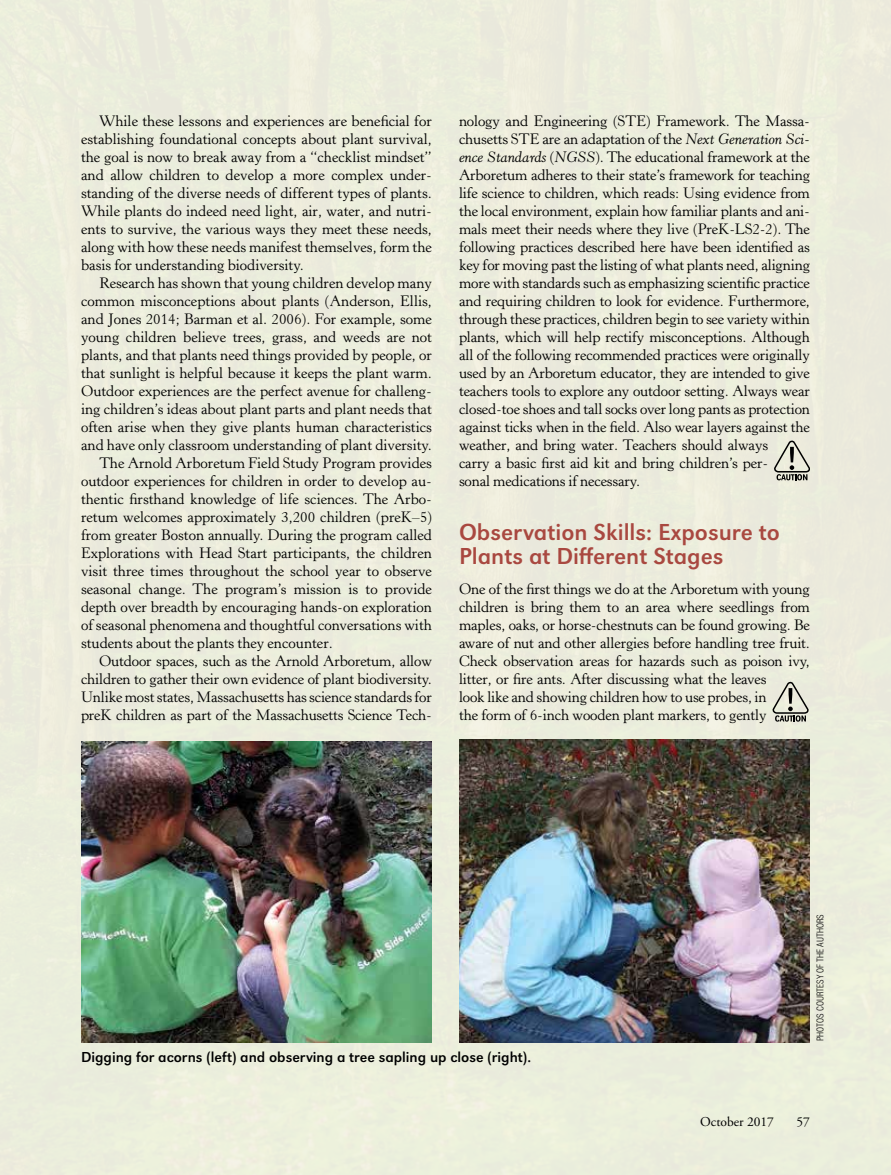
<style>
.page{position:relative;width:891px;height:1175px;background:#fff}
.page>*{position:absolute;margin:0;border:0;box-sizing:border-box;transform-origin:0 0}
.t1{font:24px/24px "URW Grotesk TOT";color:#a94840}
.t2{font:15px/18px "Horley Old Style MT Std";letter-spacing:-.01em;color:#000}
.t3{font:15px "URW Grotesk TOT";color:#000}
.t4{font:13.5px "Adobe Garamond Pro";color:#000}
.t5{font:300 condensed 9px "Helvetica LT Std";color:#000}
.s1{font-style:italic}
</style>
<div class="page">
<div style="left:0;top:0;width:891px;height:1174px;background:#ebeddc"></div>
<img style="left:459px;top:739px;width:351px;height:303px">
<img style="left:81px;top:741px;width:351px;height:301px">
<svg style="left:774px;top:441px;width:36px;height:39px"></svg>
<svg style="left:773px;top:682px;width:35px;height:39px"></svg>
<p class="t2" style="left:81px;top:112px;width:353px;text-align:justify;text-indent:18px">While these lessons and experiences are beneficial for establishing foundational concepts about plant survival, the goal is now to break away from a “checklist mindset” and allow children to develop a more complex under&shy;standing of the diverse needs of different types of plants.<br>While plants do indeed need light, air, water, and nutri&shy;ents to survive, the various ways they meet these needs, along with how these needs manifest themselves, form the basis for understanding biodiversity.</p>
<p class="t2" style="left:99px;top:274px;width:334px">Research has shown that young children develop many</p>
<p class="t2" style="left:81px;top:292px;width:353px">common misconceptions about plants (Anderson, Ellis,</p>
<p class="t2" style="left:81px;top:310px;width:352px">and Jones 2014; Barman et al. 2006). For example, some</p>
<p class="t2" style="left:81px;top:328px;width:352px">young children believe trees, grass, and weeds are not</p>
<p class="t2" style="left:81px;top:346px;width:353px">plants, and that plants need things provided by people, or</p>
<p class="t2" style="left:81px;top:364px;width:352px">that sunlight is helpful because it keeps the plant warm.</p>
<p class="t2" style="left:81px;top:382px;width:353px">Outdoor experiences are the perfect avenue for challeng-</p>
<p class="t2" style="left:81px;top:400px;width:353px">ing children’s ideas about plant parts and plant needs that</p>
<p class="t2" style="left:81px;top:418px;width:352px">often arise when they give plants human characteristics</p>
<p class="t2" style="left:81px;top:436px;width:353px">and have only classroom understanding of plant diversity.</p>
<p class="t2" style="left:99px;top:454px;width:335px">The Arnold Arboretum Field Study Program provides</p>
<p class="t2" style="left:81px;top:472px;width:353px">outdoor experiences for children in order to develop au-</p>
<p class="t2" style="left:81px;top:490px;width:352px">thentic firsthand knowledge of life sciences. The Arbo-</p>
<p class="t2" style="left:81px;top:508px;width:353px">retum welcomes approximately 3,200 children (preK–5)</p>
<p class="t2" style="left:81px;top:526px;width:353px">from greater Boston annually. During the program called</p>
<p class="t2" style="left:81px;top:544px;width:352px">Explorations with Head Start participants, the children</p>
<p class="t2" style="left:81px;top:562px;width:352px">visit three times throughout the school year to observe</p>
<p class="t2" style="left:81px;top:580px;width:353px">seasonal change. The program’s mission is to provide</p>
<p class="t2" style="left:81px;top:598px;width:352px">depth over breadth by encouraging hands-on exploration</p>
<p class="t2" style="left:81px;top:616px;width:352px">of seasonal phenomena and thoughtful conversations with</p>
<p class="t2" style="left:81px;top:634px;width:253px">students about the plants they encounter.</p>
<p class="t2" style="left:99px;top:652px;width:335px">Outdoor spaces, such as the Arnold Arboretum, allow</p>
<p class="t2" style="left:81px;top:670px;width:353px">children to gather their own evidence of plant biodiversity.</p>
<p class="t2" style="left:81px;top:688px;width:352px">Unlike most states, Massachusetts has science standards for</p>
<p class="t2" style="left:81px;top:706px;width:353px">preK children as part of the Massachusetts Science Tech-</p>
<p class="t2" style="left:459px;top:112px;width:353px">nology and Engineering (STE) Framework. The Massa&shy;chusetts STE are an adaptation of the <span class="s1">Next Generation Sci&shy;ence Standards</span> (<span class="s1">NGSS</span>). The educational framework at the Arboretum adheres to their state’s framework for teaching life science to children, which reads: Using evidence from the local environment, explain how familiar plants and ani&shy;mals meet their needs where they live (PreK-LS2-2). The following practices described here have been identified as key for moving past the listing of what plants need, aligning more with standards such as emphasizing scientific practice and requiring children to look for evidence. Furthermore, through these practices, children begin to see variety within plants, which will help rectify misconceptions. Although all of the following recommended practices were originally used by an Arboretum educator, they are intended to give teachers tools to explore any outdoor setting. Always wear closed-toe shoes and tall socks over long pants as protection against ticks when in the field. Also wear layers against the weather, and bring water. Teachers should always<br>carry a basic first aid kit and bring children’s per-<br>sonal medications if necessary.</p>
<h1 class="t1" style="left:459px;top:520px;width:323px">Observation Skills: Exposure to<br>Plants at Different Stages</h1>
<p class="t2" style="left:459px;top:580px;width:353px">One of the first things we do at the Arboretum with young children is bring them to an area where seedlings from maples, oaks, or horse-chestnuts can be found growing. Be aware of nut and other allergies before handling tree fruit.<br>Check observation areas for hazards such as poison ivy, litter, or fire ants. After discussing what the leaves<br>look like and showing children how to use probes, in<br>the form of 6-inch wooden plant markers, to gently</p>
<p class="t5" style="left:815px;top:1041px;width:128px;rotate:-90deg">PHOTOS COURTESY OF THE AUTHORS</p>
<p class="t3" style="left:81px;top:1048px;width:452px">Digging for acorns (left) and observing a tree sapling up close (right).</p>
<p class="t4" style="left:700px;top:1113px;width:75px">October 2017</p>
<p class="t4" style="left:796px;top:1113px;width:15px">57</p>
</div>
